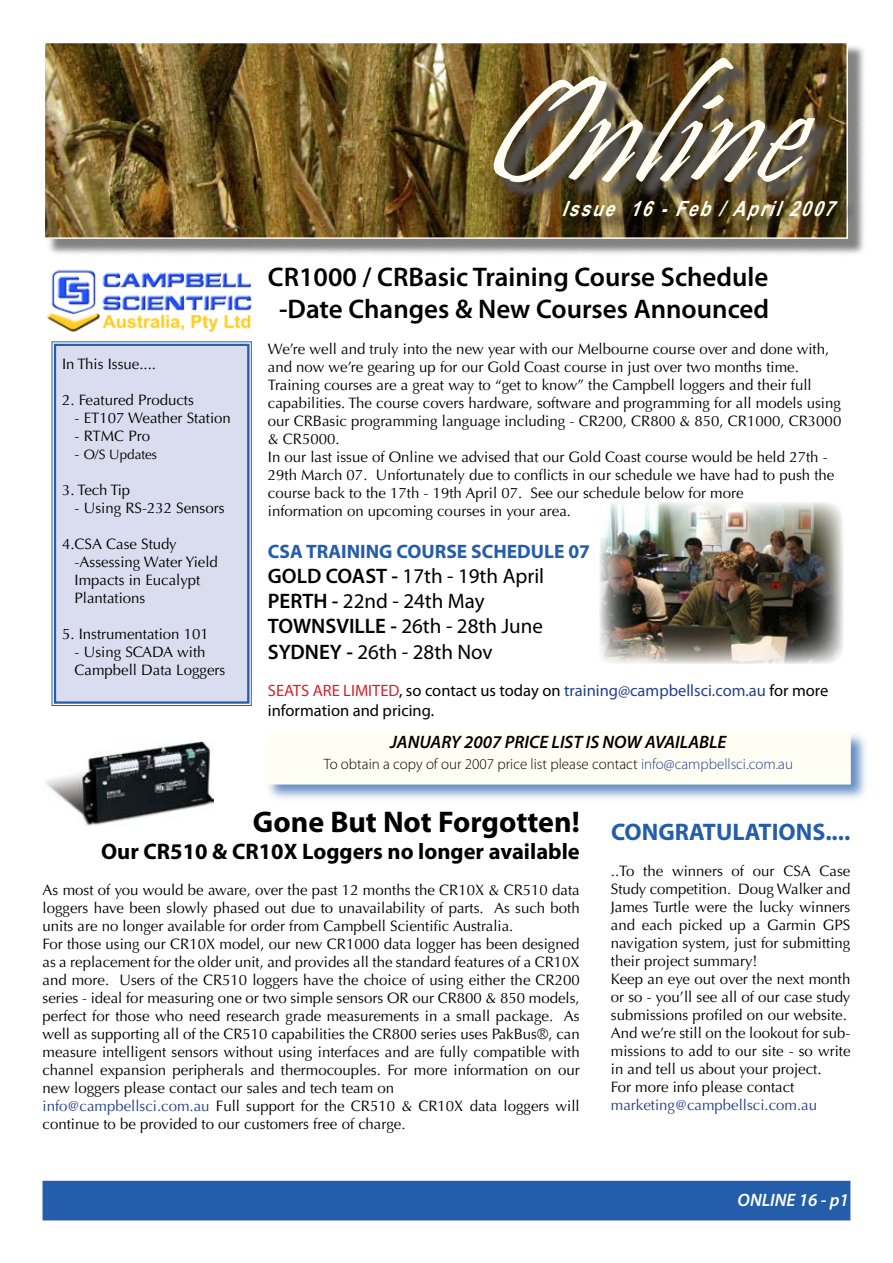
<style>
.page{position:relative;width:893px;height:1263px;background:#fff}
.page>*{position:absolute;margin:0;border:0;box-sizing:border-box;transform-origin:0 0}
.t1{font:italic 150px "Pristina";color:#fffef4}
.t2{font:700 30px "Myriad Pro";color:#000}
.t3{font:600 27px/32.4px "Myriad Pro";color:#000;text-align:center}
.t4{font:700 24px "Myriad Pro";color:#245daa}
.t5{font:700 22.5px "Myriad Pro";color:#000}
.t6{font:21px/25.2px "Myriad Pro";color:#000}
.t7{font:italic 700 21px "Arial Narrow";color:#fffef4}
.t8{font:700 19.5px "Myriad Pro";color:#245daa}
.t9{font:italic 600 18px "Myriad Pro";color:#000}
.t10{font:italic 600 18px "Myriad Pro";color:#fff}
.t11{font:16.5px/19.8px "Myriad Pro";color:#000}
.t12{font:15px/18px "Optima LT";color:#000}
.t13{font:300 15px "Myriad Pro";color:#000}
.t14{font:15px "Optima LT";color:#24408f}
.t15{font:13.5px "Optima LT";color:#000}
.s1{font-weight:600}
.s2{color:#d2232a}
.s3{color:#24408f}
.s4{font-size:15px}
</style>
<div class="page">
<div style="left:43px;top:1181px;width:807px;height:39px;background:#245daa"></div>
<div style="left:45px;top:43px;width:823px;height:215px;background:#000;opacity:.5"></div>
<img style="left:47px;top:45px;width:798px;height:191px">
<div style="left:44px;top:42px;width:804px;height:197px;border:2px solid #fff"></div>
<img style="left:494px;top:59px;width:341px;height:144px">
<div style="left:565px;top:200px;width:292px;height:37px;background:#000;opacity:.75"></div>
<div style="left:51px;top:341px;width:201px;height:365px;background:#daddf0"></div>
<div style="left:54px;top:344px;width:195px;height:360px;border:2px solid #285daa"></div>
<img style="left:47px;top:269px;width:205px;height:64px">
<div style="left:263px;top:730px;width:607px;height:74px;background:#245daa;opacity:.7"></div>
<div style="left:266px;top:733px;width:585px;height:51px;background:#fffef4"></div>
<div style="left:267px;top:733px;width:583px;height:50px;border:1px solid #fffef4"></div>
<img style="left:600px;top:502px;width:244px;height:162px">
<img style="left:45px;top:741px;width:169px;height:85px">
<h1 class="t1" style="left:478px;top:50px;width:391px">Online</h1>
<h3 class="t7" style="left:561px;top:193px;width:284px">Issue 16-Feb/April2007</h3>
<h3 class="t3" style="left:268px;top:260px;width:503px">CR1000 / CRBasic Training Course Schedule -Date Changes &amp; New Courses Announced</h3>
<p class="t12" style="left:268px;top:341px;width:575px">We’re well and truly into the new year with our Melbourne course over and done with, and now we’re gearing up for our Gold Coast course in just over two months time.<br>Training courses are a great way to “get to know” the Campbell loggers and their full capabilities. The course covers hardware, software and programming for all models using our CRBasic programming language including - CR200, CR800 &amp; 850, CR1000, CR3000 &amp; CR5000.<br>In our last issue of Online we advised that our Gold Coast course would be held 27th - 29th March 07. Unfortunately due to conflicts in our schedule we have had to push the course back to the 17th - 19th April 07. See our schedule below for more<br>information on upcoming courses in your area.</p>
<h3 class="t8" style="left:268px;top:539px;width:324px">CSA TRAINING COURSE SCHEDULE 07</h3>
<h3 class="t6" style="left:268px;top:563px;width:278px"><span class="s1">GOLD COAST -</span> 17th - 19th April<br><span class="s1">PERTH -</span> 22nd - 24th May<br><span class="s1">TOWNSVILLE -</span> 26th - 28th June<br><span class="s1">SYDNEY -</span> 26th - 28th Nov</h3>
<p class="t11" style="left:268px;top:681px;width:562px"><span class="s2">SEATS ARE LIMITED</span>, so contact us today on <span class="s3">training@campbellsci.com.au</span> for more information and pricing.</p>
<p class="t9" style="left:390px;top:730px;width:338px">JANUARY 2007 PRICE LIST IS NOW AVAILABLE</p>
<p class="t13" style="left:324px;top:755px;width:471px">To obtain a copy of our 2007 price list please contact <span class="s3">info@campbellsci.com.au</span></p>
<h2 class="t2" style="left:253px;top:802px;width:328px">Gone But Not Forgotten!</h2>
<h3 class="t5" style="left:101px;top:837px;width:480px">Our CR510 &amp; CR10X Loggers no longer available</h3>
<p class="t12" style="left:43px;top:881px;width:539px">As most of you would be aware, over the past 12 months the CR10X &amp; CR510 data loggers have been slowly phased out due to unavailability of parts. As such both units are no longer available for order from Campbell Scientific Australia.<br>For those using our CR10X model, our new CR1000 data logger has been designed as a replacement for the older unit, and provides all the standard features of a CR10X and more. Users of the CR510 loggers have the choice of using either the CR200 series - ideal for measuring one or two simple sensors OR our CR800 &amp; 850 models, perfect for those who need research grade measurements in a small package. As well as supporting all of the CR510 capabilities the CR800 series uses PakBus®, can measure intelligent sensors without using interfaces and are fully compatible with channel expansion peripherals and thermocouples. For more information on our new loggers please contact our sales and tech team on<br><span class="s3">info@campbellsci.com.au</span> Full support for the CR510 &amp; CR10X data loggers will continue to be provided to our customers free of charge.</p>
<p class="t12" style="left:62px;top:355px;width:96px">In This Issue....</p>
<p class="t12" style="left:62px;top:391px;width:133px">2. Featured Products</p>
<p class="t12" style="left:75px;top:409px;width:158px">- ET107 Weather Station</p>
<p class="t12" style="left:75px;top:427px;width:77px">- RTMC Pro</p>
<p class="t15" style="left:75px;top:446px;width:84px"><span class="s4">-</span> O/S Updates</p>
<p class="t12" style="left:62px;top:481px;width:70px">3. Tech Tip</p>
<p class="t12" style="left:75px;top:499px;width:152px">- Using RS-232 Sensors</p>
<p class="t12" style="left:75px;top:535px;width:145px;text-indent:-13px">4.CSA Case Study -Assessing Water Yield<br>Impacts in Eucalypt<br>Plantations</p>
<p class="t12" style="left:62px;top:625px;width:148px">5. Instrumentation 101</p>
<p class="t12" style="left:75px;top:643px;width:152px">- Using SCADA with<br>Campbell Data Loggers</p>
<h3 class="t4" style="left:611px;top:816px;width:241px">CONGRATULATIONS....</h3>
<p class="t12" style="left:611px;top:862px;width:241px">..To the winners of our CSA Case Study competition. Doug Walker and James Turtle were the lucky winners and each picked up a Garmin GPS navigation system, just for submitting their project summary!<br>Keep an eye out over the next month or so - you’ll see all of our case study submissions profiled on our website.<br>And we’re still on the lookout for sub&shy;missions to add to our site - so write in and tell us about your project.<br>For more info please contact</p>
<p class="t14" style="left:611px;top:1096px;width:208px">marketing@campbellsci.com.au</p>
<p class="t10" style="left:738px;top:1189px;width:113px">ONLINE 16 - p1</p>
</div>
